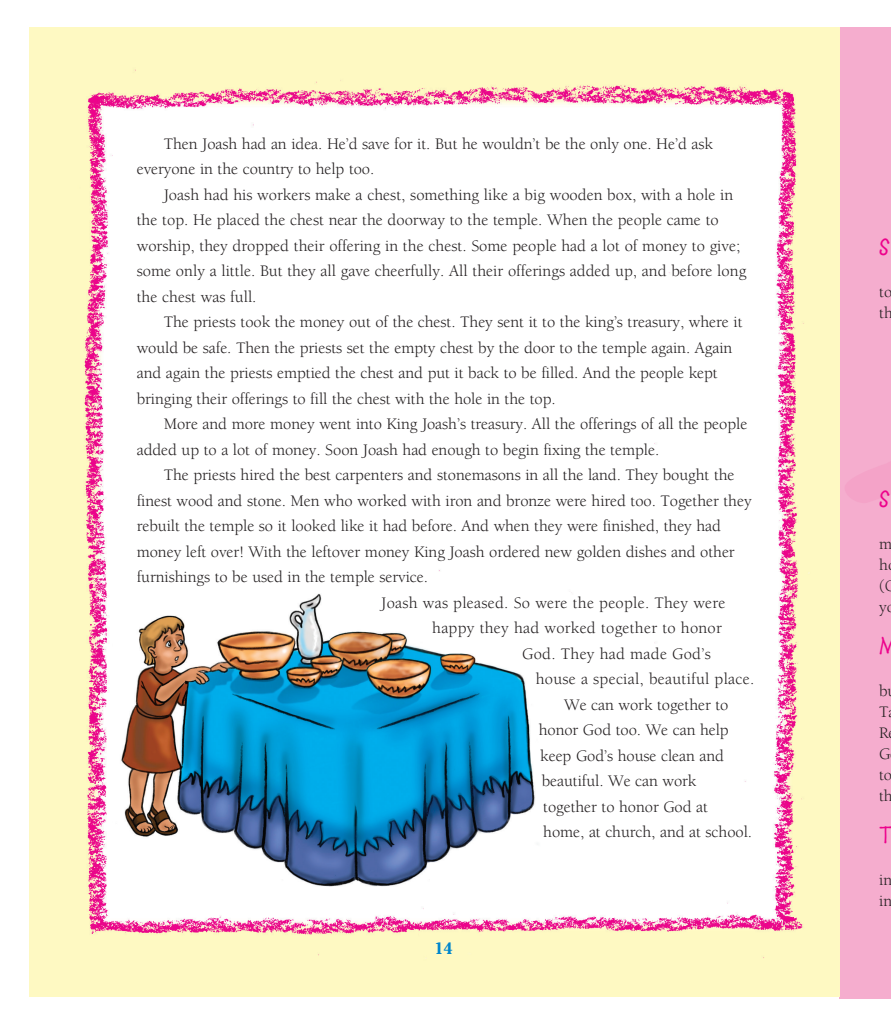
<style>
.page{position:relative;width:891px;height:1026px;background:#fff}
.page>*{position:absolute;margin:0;border:0;box-sizing:border-box;transform-origin:0 0}
._4__Activity_Days{font:24px "Lemonade ICG Bold";color:#ed028c}
._5__Activities_txt{font:16.5px/25.5px "Berkeley";letter-spacing:-.005em;color:#231f20}
._5__Activities_txt-2{font:16.5px "Berkeley";letter-spacing:.015em;color:#231f20}
.Do_and_Say_Body_Text{font:16.5px/21px "Berkeley";color:#231f20}
.t1{font:700 16.5px "Cheltenham";color:#0086cc}
</style>
<div class="page">
<div style="left:839px;top:27px;width:52px;height:972px;background:#f5adce"></div>
<img style="left:30px;top:27px;width:809px;height:970px">
<img style="left:112px;top:588px;width:431px;height:324px">
<p class="_5__Activities_txt" style="left:137px;top:131px;width:578px;text-indent:27px">Then Joash had an idea. He’d save for it. But he wouldn’t be the only one. He’d ask everyone in the country to help too.</p>
<p class="_5__Activities_txt" style="left:137px;top:182px;width:611px;text-indent:27px">Joash had his workers make a chest, something like a big wooden box, with a hole in the top. He placed the chest near the doorway to the temple. When the people came to worship, they dropped their offering in the chest. Some people had a lot of money to give; some only a little. But they all gave cheerfully. All their offerings added up, and before long the chest was full.</p>
<p class="_5__Activities_txt" style="left:137px;top:310px;width:607px;text-indent:27px">The priests took the money out of the chest. They sent it to the king’s treasury, where it would be safe. Then the priests set the empty chest by the door to the temple again. Again and again the priests emptied the chest and put it back to be filled. And the people kept bringing their offerings to fill the chest with the hole in the top.</p>
<p class="_5__Activities_txt" style="left:137px;top:412px;width:612px;text-indent:27px">More and more money went into King Joash’s treasury. All the offerings of all the people added up to a lot of money. Soon Joash had enough to begin fixing the temple.</p>
<p class="_5__Activities_txt" style="left:137px;top:463px;width:616px;text-indent:27px">The priests hired the best carpenters and stonemasons in all the land. They bought the finest wood and stone. Men who worked with iron and bronze were hired too. Together they rebuilt the temple so it looked like it had before. And when they were finished, they had money left over! With the leftover money King Joash ordered new golden dishes and other furnishings to be used in the temple service.</p>
<p class="_5__Activities_txt-2" style="left:381px;top:594px;width:346px">Joash was pleased. So were the people. They were</p>
<p class="_5__Activities_txt-2" style="left:432px;top:619px;width:291px">happy they had worked together to honor</p>
<p class="_5__Activities_txt-2" style="left:522px;top:645px;width:190px">God. They had made God’s</p>
<p class="_5__Activities_txt-2" style="left:536px;top:670px;width:220px">house a special, beautiful place.</p>
<p class="_5__Activities_txt" style="left:539px;top:692px;width:215px;text-indent:26px">We can work together to honor God too. We can help keep God’s house clean and beautiful. We can work<br>together to honor God at<br>home, at church, and at school.</p>
<p class="t1" style="left:434px;top:938px;width:20px">14</p>
<p class="_4__Activity_Days" style="left:879px;top:233px;width:12px">S</p>
<p class="Do_and_Say_Body_Text" style="left:879px;top:282px;width:15px">to th</p>
<p class="_4__Activity_Days" style="left:879px;top:485px;width:12px">S</p>
<p class="_5__Activities_txt" style="left:879px;top:534px;width:19px;line-height:21px">m h (O y</p>
<p class="_4__Activity_Days" style="left:879px;top:632px;width:18px">M</p>
<p class="_5__Activities_txt" style="left:879px;top:681px;width:15px;line-height:21px">b<br>T<br>R<br>G to th</p>
<p class="_4__Activity_Days" style="left:879px;top:821px;width:15px">T</p>
<p class="_5__Activities_txt" style="left:879px;top:870px;width:15px;line-height:21px">in in</p>
</div>
